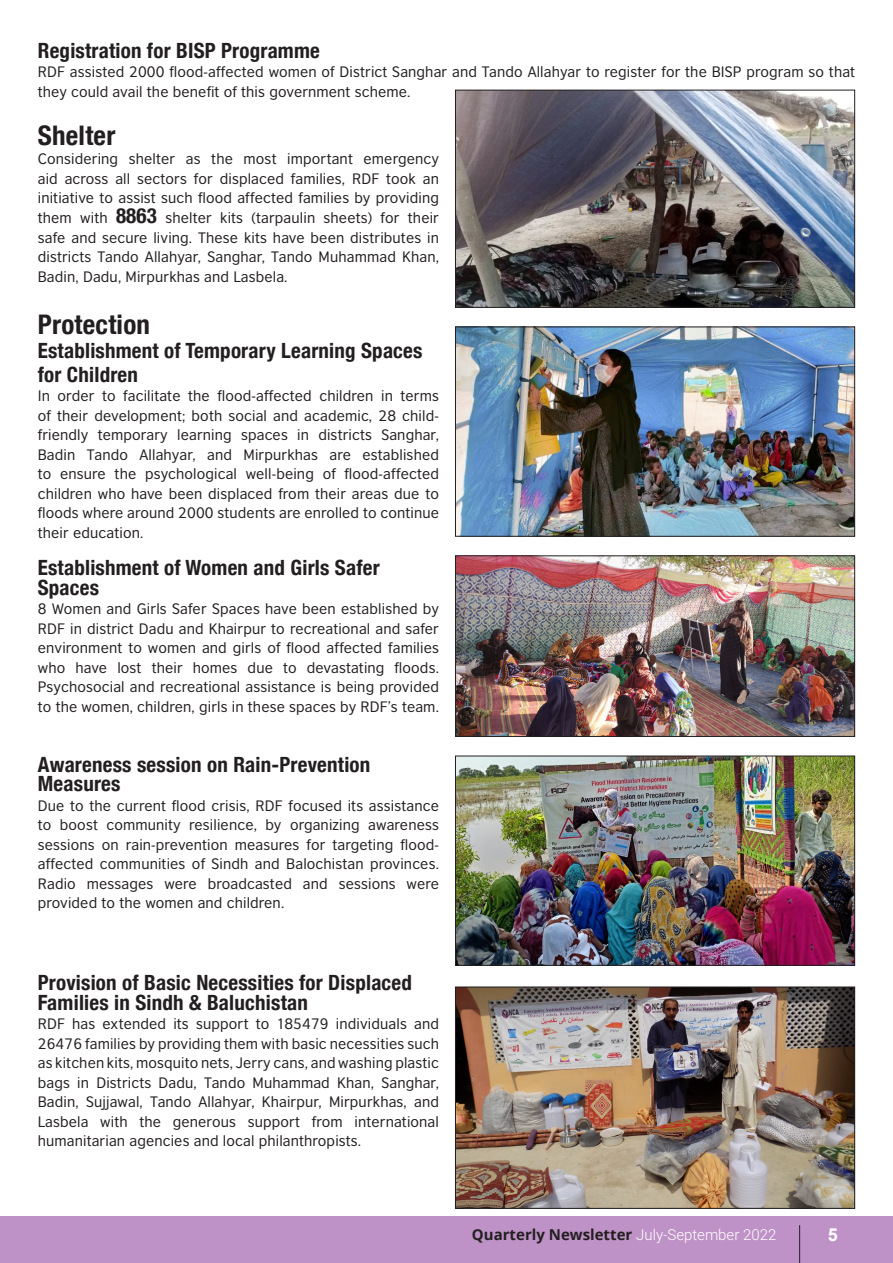
<style>
.page{position:relative;width:893px;height:1263px;background:#fff}
.page>*{position:absolute;margin:0;border:0;box-sizing:border-box;transform-origin:0 0}
.t1{font:700 condensed 27px "Helvetica Neue";letter-spacing:.01em;color:#231f20}
.t2{font:700 condensed 21px/19.5px "Helvetica Neue";letter-spacing:.01em;color:#231f20}
.t3{font:700 18px "Arial";color:#fff}
.t4{font:700 15px "Open Sans";color:#231f20}
.t5{font:14.25px/19.5px "British Council Sans";letter-spacing:.01em;color:#231f20;text-align:justify}
.s1{font-family:"Helvetica Neue";font-weight:700;font-stretch:condensed;font-size:21px}
.s2{font-family:"Roboto";font-weight:300;color:#fff}
</style>
<div class="page">
<img style="left:457px;top:92px;width:396px;height:214px">
<div style="left:455px;top:90px;width:400px;height:218px;border:1px solid #231f20"></div>
<img style="left:457px;top:329px;width:396px;height:206px">
<div style="left:455px;top:327px;width:400px;height:210px;border:1px solid #231f20"></div>
<img style="left:457px;top:557px;width:396px;height:178px">
<div style="left:455px;top:555px;width:400px;height:182px;border:1px solid #231f20"></div>
<img style="left:457px;top:758px;width:396px;height:206px">
<div style="left:455px;top:756px;width:400px;height:210px;border:1px solid #231f20"></div>
<img style="left:457px;top:988px;width:396px;height:219px">
<div style="left:455px;top:986px;width:400px;height:223px;border:1px solid #231f20"></div>
<div style="left:0;top:1217px;width:893px;height:46px;background:#bc8dc4"></div>
<hr style="left:799px;top:1225px;width:1px;height:38px;background:#231f20">
<p class="t2" style="left:38px;top:40px;width:284px">Registration for BISP Programme</p>
<p class="t5" style="left:38px;top:62px;width:819px">RDF assisted 2000 flood-affected women of District Sanghar and Tando Allahyar to register for the BISP program so that they could avail the benefit of this government scheme.</p>
<p class="t1" style="left:38px;top:119px;width:79px">Shelter</p>
<p class="t5" style="left:38px;top:149px;width:403px">Considering shelter as the most important emergency aid across all sectors for displaced families, RDF took an initiative to assist such flood affected families by providing them with <span class="s1">8863</span> shelter kits (tarpaulin sheets) for their safe and secure living. These kits have been distributes in districts Tando Allahyar, Sanghar, Tando Muhammad Khan, Badin, Dadu, Mirpurkhas and Lasbela.</p>
<p class="t1" style="left:38px;top:308px;width:114px">Protection</p>
<p class="t2" style="left:38px;top:338px;width:386px;line-height:24px">Establishment of Temporary Learning Spaces for Children</p>
<p class="t5" style="left:38px;top:386px;width:403px">In order to facilitate the flood-affected children in terms of their development; both social and academic, 28 child&shy;friendly temporary learning spaces in districts Sanghar, Badin Tando Allahyar, and Mirpurkhas are established to ensure the psychological well-being of flood-affected children who have been displaced from their areas due to floods where around 2000 students are enrolled to continue their education.</p>
<p class="t2" style="left:38px;top:558px;width:343px">Establishment of Women and Girls Safer<br>Spaces</p>
<p class="t5" style="left:38px;top:599px;width:403px">8 Women and Girls Safer Spaces have been established by RDF in district Dadu and Khairpur to recreational and safer environment to women and girls of flood affected families who have lost their homes due to devastating floods.<br>Psychosocial and recreational assistance is being provided to the women, children, girls in these spaces by RDF’s team.</p>
<p class="t2" style="left:38px;top:754px;width:334px">Awareness session on Rain-Prevention<br>Measures</p>
<p class="t5" style="left:38px;top:795px;width:403px">Due to the current flood crisis, RDF focused its assistance to boost community resilience, by organizing awareness sessions on rain-prevention measures for targeting flood&shy;affected communities of Sindh and Balochistan provinces.<br>Radio messages were broadcasted and sessions were provided to the women and children.</p>
<p class="t2" style="left:38px;top:973px;width:376px">Provision of Basic Necessities for Displaced<br>Families in Sindh &amp; Baluchistan</p>
<p class="t5" style="left:38px;top:1014px;width:403px">RDF has extended its support to 185479 individuals and 26476 families by providing them with basic necessities such as kitchen kits, mosquito nets, Jerry cans, and washing plastic bags in Districts Dadu, Tando Muhammad Khan, Sanghar, Badin, Sujjawal, Tando Allahyar, Khairpur, Mirpurkhas, and Lasbela with the generous support from international humanitarian agencies and local philanthropists.</p>
<p class="t4" style="left:472px;top:1224px;width:306px">Quarterly Newsletter <span class="s2">July-September 2022</span></p>
<p class="t3" style="left:828px;top:1222px;width:12px">5</p>
</div>
